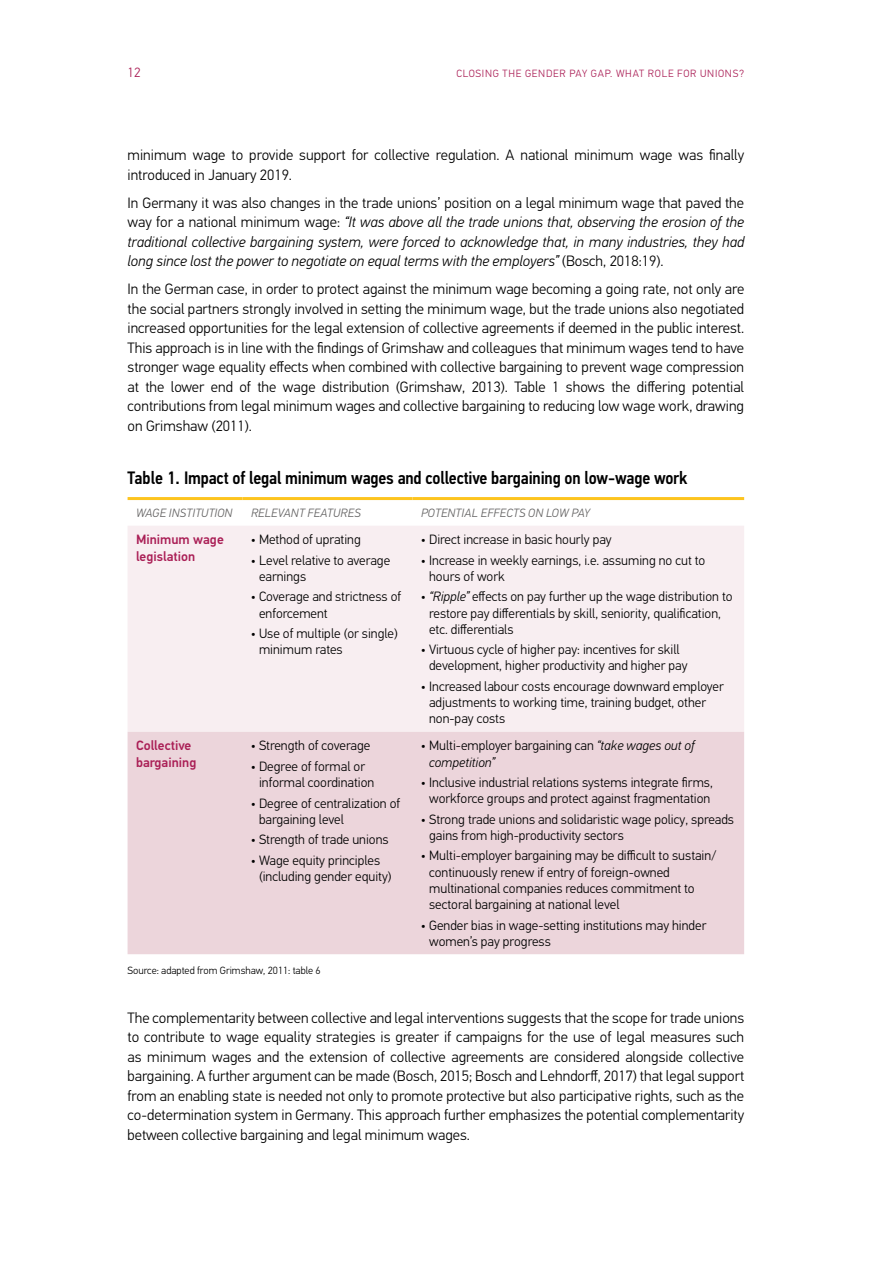
<style>
.page{position:relative;width:893px;height:1263px;background:#fff}
.page>*{position:absolute;margin:0;border:0;box-sizing:border-box;transform-origin:0 0}
.t1{font:500 18px "PF Din Text Cond Pro";letter-spacing:-.01em;color:#000}
.t2{font:300 15px/19.5px "PF Din Text Pro";color:#000;text-align:justify}
.t3{font:italic 300 15px/19.5px "PF Din Text Pro";color:#000;text-align:justify}
.t4{font:300 13.5px/16.2px "PF Din Text Pro";color:#000}
.t5{font:500 13.5px/16.2px "PF Din Text Pro";color:#aa1f56}
.t6{font:300 13.5px "PF Din Text Pro";color:#aa1f56}
.t7{font:italic 300 12px "PF Din Text Pro";letter-spacing:.02em;color:#646363}
.t8{font:300 10.5px "PF Din Text Pro";letter-spacing:.07em;color:#aa1f56}
.t9{font:300 10.5px "PF Din Text Pro";color:#000}
.s1{font-style:normal}
.s2{font-style:italic}
</style>
<div class="page">
<div style="left:128px;top:526px;width:616px;height:206px;background:#f8eef1"></div>
<div style="left:128px;top:732px;width:616px;height:222px;background:#ecd5db"></div>
<hr style="left:128px;top:497px;width:114px;height:3px;background:#fdc41f">
<hr style="left:242px;top:497px;width:170px;height:3px;background:#fdc41f">
<hr style="left:412px;top:497px;width:332px;height:3px;background:#fdc41f">
<p class="t6" style="left:128px;top:64px;width:15px">12</p>
<p class="t8" style="left:456px;top:67px;width:289px">CLOSING THE GENDER PAY GAP. WHAT ROLE FOR UNIONS?</p>
<p class="t2" style="left:128px;top:145px;width:618px">minimum wage to provide support for collective regulation. A national minimum wage was finally introduced in January 2019.</p>
<p class="t3" style="left:128px;top:193px;width:618px"><span class="s1">In Germany it was also changes in the trade unions’ position on a legal minimum wage that paved the way for a national minimum wage:</span> “It was above all the trade unions that, observing the erosion of the traditional collective bargaining system, were forced to acknowledge that, in many industries, they had long since lost the power to negotiate on equal terms with the employers” <span class="s1">(Bosch, 2018:19).</span></p>
<p class="t2" style="left:128px;top:279px;width:618px">In the German case, in order to protect against the minimum wage becoming a going rate, not only are the social partners strongly involved in setting the minimum wage, but the trade unions also negotiated increased opportunities for the legal extension of collective agreements if deemed in the public interest.<br>This approach is in line with the findings of Grimshaw and colleagues that minimum wages tend to have stronger wage equality effects when combined with collective bargaining to prevent wage compression at the lower end of the wage distribution (Grimshaw, 2013). Table 1 shows the differing potential contributions from legal minimum wages and collective bargaining to reducing low wage work, drawing on Grimshaw (2011).</p>
<p class="t1" style="left:128px;top:467px;width:561px">Table 1. Impact of legal minimum wages and collective bargaining on low-wage work</p>
<p class="t7" style="left:136px;top:506px;width:98px">WAGE INSTITUTION</p>
<p class="t7" style="left:251px;top:506px;width:111px">RELEVANT FEATURES</p>
<p class="t7" style="left:421px;top:506px;width:170px">POTENTIAL EFFECTS ON LOW PAY</p>
<p class="t5" style="left:136px;top:532px;width:89px">Minimum wage legislation</p>
<p class="t4" style="left:251px;top:532px;width:111px">• Method of uprating</p>
<p class="t4" style="left:421px;top:532px;width:192px">• Direct increase in basic hourly pay</p>
<p class="t4" style="left:429px;top:552px;width:278px;text-indent:-8px">• Increase in weekly earnings, i.e. assuming no cut to hours of work</p>
<p class="t4" style="left:429px;top:589px;width:305px;text-indent:-8px">• <span class="s2">“Ripple”</span> effects on pay further up the wage distribution to restore pay differentials by skill, seniority, qualification, etc. differentials</p>
<p class="t4" style="left:429px;top:642px;width:260px;text-indent:-8px">• Virtuous cycle of higher pay: incentives for skill development, higher productivity and higher pay</p>
<p class="t4" style="left:429px;top:678px;width:296px;text-indent:-8px">• Increased labour costs encourage downward employer adjustments to working time, training budget, other non-pay costs</p>
<p class="t4" style="left:259px;top:552px;width:133px;text-indent:-8px">• Level relative to average earnings</p>
<p class="t4" style="left:259px;top:589px;width:144px;text-indent:-8px">• Coverage and strictness of enforcement</p>
<p class="t4" style="left:259px;top:625px;width:140px;text-indent:-8px">• Use of multiple (or single) minimum rates</p>
<p class="t5" style="left:136px;top:738px;width:62px">Collective bargaining</p>
<p class="t4" style="left:251px;top:738px;width:121px">• Strength of coverage</p>
<p class="t4" style="left:259px;top:758px;width:117px;text-indent:-8px">• Degree of formal or informal coordination</p>
<p class="t4" style="left:259px;top:795px;width:143px;text-indent:-8px">• Degree of centralization of bargaining level</p>
<p class="t4" style="left:251px;top:832px;width:139px">• Strength of trade unions</p>
<p class="t4" style="left:259px;top:852px;width:134px;text-indent:-8px">• Wage equity principles (including gender equity)</p>
<p class="t4" style="left:429px;top:738px;width:267px;text-indent:-8px">• Multi-employer bargaining can <span class="s2">“take wages out of competition”</span></p>
<p class="t4" style="left:421px;top:775px;width:293px;text-align:center">• Inclusive industrial relations systems integrate firms, workforce groups and protect against fragmentation</p>
<p class="t4" style="left:429px;top:811px;width:306px;text-indent:-8px">• Strong trade unions and solidaristic wage policy, spreads gains from high-productivity sectors</p>
<p class="t4" style="left:429px;top:848px;width:290px;text-indent:-8px">• Multi-employer bargaining may be difficult to sustain/ continuously renew if entry of foreign-owned multinational companies reduces commitment to sectoral bargaining at national level</p>
<p class="t4" style="left:429px;top:917px;width:279px;text-indent:-8px">• Gender bias in wage-setting institutions may hinder women’s pay progress</p>
<p class="t9" style="left:128px;top:964px;width:195px">Source: adapted from Grimshaw, 2011: table 6</p>
<p class="t2" style="left:128px;top:1008px;width:618px">The complementarity between collective and legal interventions suggests that the scope for trade unions to contribute to wage equality strategies is greater if campaigns for the use of legal measures such as minimum wages and the extension of collective agreements are considered alongside collective bargaining. A further argument can be made (Bosch, 2015; Bosch and Lehndorff, 2017) that legal support from an enabling state is needed not only to promote protective but also participative rights, such as the co-determination system in Germany. This approach further emphasizes the potential complementarity between collective bargaining and legal minimum wages.</p>
</div>
